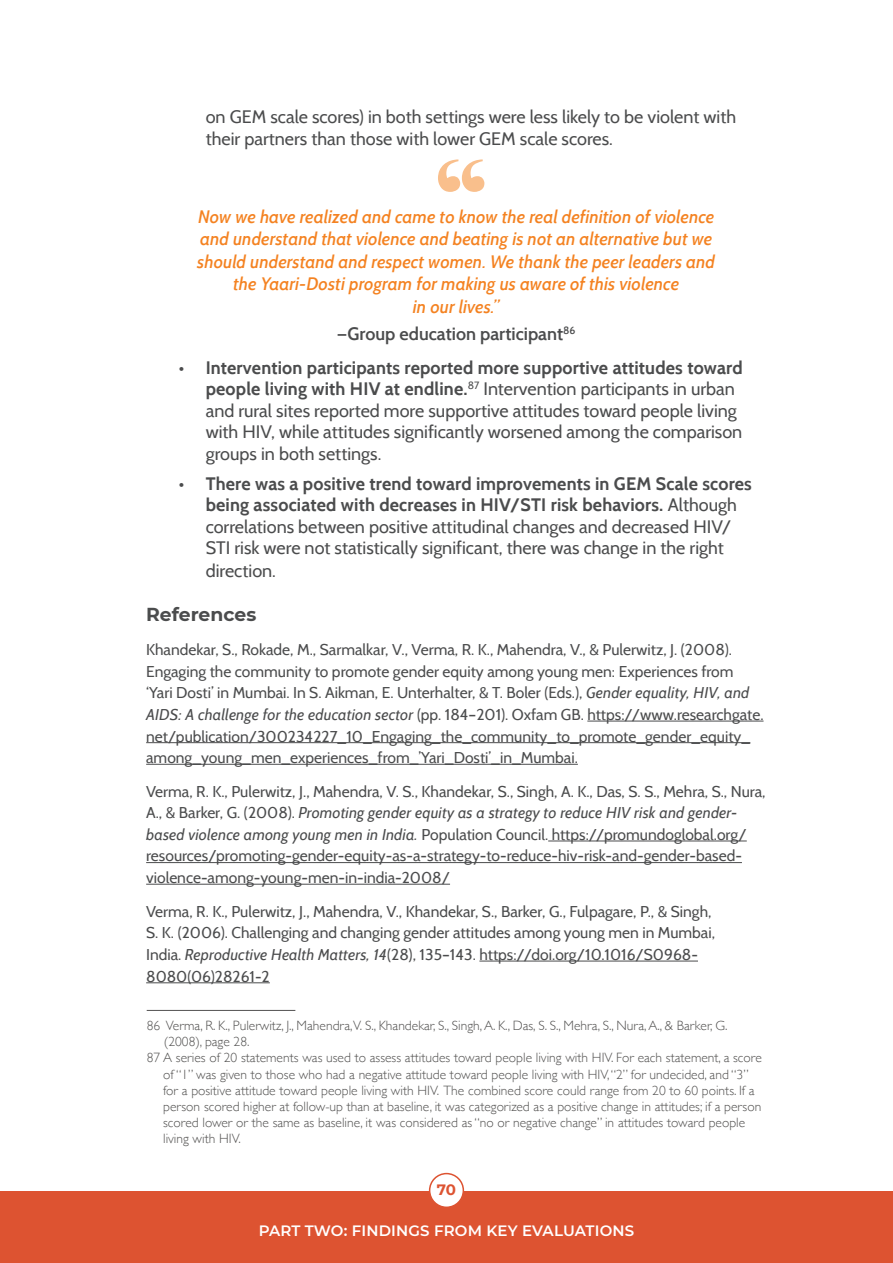
<style>
.page{position:relative;width:893px;height:1263px;background:#fff}
.page>*{position:absolute;margin:0;border:0;box-sizing:border-box;transform-origin:0 0}
.t1{font:700 18.75px "Montserrat";color:#4b4c4d}
.t2{font:18px/21.5px "Cabin";color:#4b4c4d}
.t3{font:italic 500 18px/22.5px "Cabin";color:#f48221;text-align:center}
.t4{font:600 18px "Cabin";color:#4b4c4d}
.t5{font:15.6px/21.6px "Cabin";color:#4b4c4d}
.t6{font:600 15px "Montserrat";letter-spacing:.01em;color:#fff}
.t7{font:700 15px "Montserrat";color:#dd5331}
.t8{font:300 13.5px "Gill Sans";color:#525150}
.s1{font-weight:700}
.s2{font-style:italic}
</style>
<div class="page">
<div style="left:0;top:1190px;width:893px;height:73px;background:#dd5331"></div>
<div style="left:430px;top:1173px;width:33px;height:34px;background:#fff;border-radius:50%"></div>
<div style="left:429px;top:1173px;width:35px;height:35px;border:2px solid #dd5331;border-radius:50%"></div>
<hr style="left:587px;top:721px;width:176px;height:1px;background:#4b4c4d">
<hr style="left:146px;top:742px;width:604px;height:1px;background:#4b4c4d">
<hr style="left:146px;top:764px;width:432px;height:1px;background:#4b4c4d">
<hr style="left:548px;top:840px;width:199px;height:1px;background:#4b4c4d">
<hr style="left:146px;top:862px;width:596px;height:1px;background:#4b4c4d">
<hr style="left:146px;top:884px;width:304px;height:1px;background:#4b4c4d">
<hr style="left:479px;top:961px;width:219px;height:1px;background:#4b4c4d">
<hr style="left:146px;top:982px;width:124px;height:1px;background:#4b4c4d">
<svg style="left:438px;top:159px;width:46px;height:33px"></svg>
<hr style="left:147px;top:1010px;width:148px;height:1px;background:#525150">
<p class="t2" style="left:206px;top:105px;width:532px;line-height:22.5px">on GEM scale scores) in both settings were less likely to be violent with their partners than those with lower GEM scale scores.</p>
<p class="t3" style="left:197px;top:205px;width:519px">Now we have realized and came to know the real definition of violence and understand that violence and beating is not an alternative but we should understand and respect women. We thank the peer leaders and the Yaari-Dosti program for making us aware of this violence<br>in our lives.”</p>
<p class="t4" style="left:337px;top:322px;width:240px">—Group education participant<sup>86</sup></p>
<p class="t2" style="left:206px;top:357px;width:538px;text-indent:-27px">• <span class="s1">Intervention participants reported more supportive attitudes toward people living with HIV at endline.</span><sup>87</sup> Intervention participants in urban and rural sites reported more supportive attitudes toward people living with HIV, while attitudes significantly worsened among the comparison groups in both settings.</p>
<p class="t2" style="left:206px;top:472px;width:548px;text-indent:-27px">• <span class="s1">There was a positive trend toward improvements in GEM Scale scores being associated with decreases in HIV/STI risk behaviors.</span> Although correlations between positive attitudinal changes and decreased HIV/ STI risk were not statistically significant, there was change in the right direction.</p>
<p class="t1" style="left:146px;top:600px;width:112px">References</p>
<p class="t5" style="left:146px;top:639px;width:619px">Khandekar, S., Rokade, M., Sarmalkar, V., Verma, R. K., Mahendra, V., &amp; Pulerwitz, J. (2008).<br>Engaging the community to promote gender equity among young men: Experiences from ‘Yari Dosti’ in Mumbai. In S. Aikman, E. Unterhalter, &amp; T. Boler (Eds.), <span class="s2">Gender equality, HIV, and AIDS: A challenge for the education sector</span> (pp. 184–201). Oxfam GB. https://www.researchgate. net/publication/300234227_10_Engaging_the_community_to_promote_gender_equity_ among_young_men_experiences_from_’Yari_Dosti’_in_Mumbai.</p>
<p class="t5" style="left:146px;top:780px;width:621px">Verma, R. K., Pulerwitz, J., Mahendra, V. S., Khandekar, S., Singh, A. K., Das, S. S., Mehra, S., Nura, A., &amp; Barker, G. (2008). <span class="s2">Promoting gender equity as a strategy to reduce HIV risk and gender&shy;based violence among young men in India.</span> Population Council. https://promundoglobal.org/ resources/promoting-gender-equity-as-a-strategy-to-reduce-hiv-risk-and-gender-based&shy;violence-among-young-men-in-india-2008/</p>
<p class="t5" style="left:146px;top:900px;width:570px">Verma, R. K., Pulerwitz, J., Mahendra, V., Khandekar, S., Barker, G., Fulpagare, P., &amp; Singh, S. K. (2006). Challenging and changing gender attitudes among young men in Mumbai, India. <span class="s2">Reproductive Health Matters, 14</span>(28), 135–143. https://doi.org/10.1016/S0968- 8080(06)28261-2</p>
<p class="t8" style="left:147px;top:1015px;width:582px">86 Verma, R. K., Pulerwitz, J., Mahendra,V. S., Khandekar, S., Singh, A. K., Das, S. S., Mehra, S., Nura, A., &amp; Barker, G.</p>
<p class="t8" style="left:164px;top:1031px;width:87px">(2008), page 28.</p>
<p class="t8" style="left:147px;top:1047px;width:617px">87 A series of 20 statements was used to assess attitudes toward people living with HIV. For each statement, a score</p>
<p class="t8" style="left:163px;top:1063px;width:587px">of “1” was given to those who had a negative attitude toward people living with HIV, “2” for undecided, and “3”</p>
<p class="t8" style="left:163px;top:1080px;width:593px">for a positive attitude toward people living with HIV. The combined score could range from 20 to 60 points. If a</p>
<p class="t8" style="left:163px;top:1096px;width:600px">person scored higher at follow-up than at baseline, it was categorized as a positive change in attitudes; if a person</p>
<p class="t8" style="left:163px;top:1112px;width:584px">scored lower or the same as baseline, it was considered as “no or negative change” in attitudes toward people</p>
<p class="t8" style="left:163px;top:1128px;width:79px">living with HIV.</p>
<p class="t7" style="left:437px;top:1179px;width:21px">70</p>
<p class="t6" style="left:259px;top:1220px;width:377px">PART TWO: FINDINGS FROM KEY EVALUATIONS</p>
</div>
